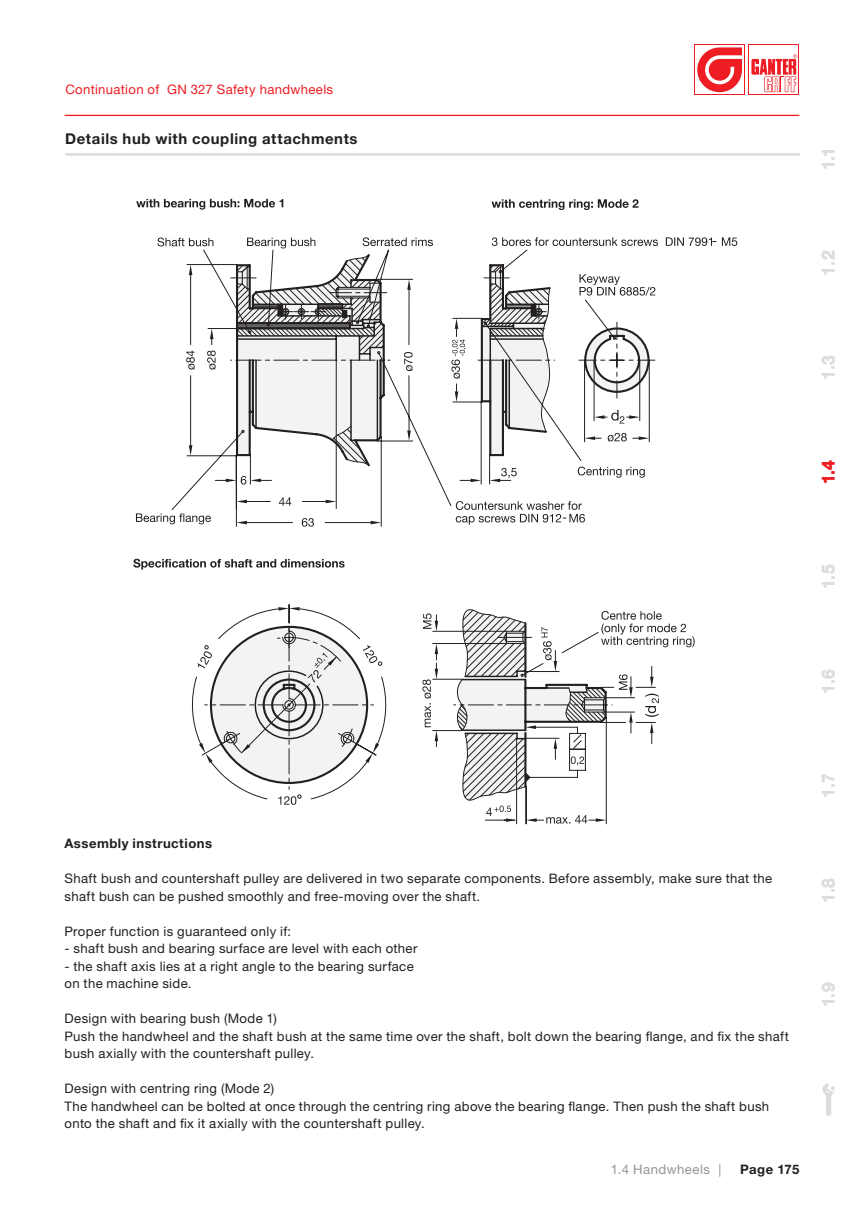
<style>
.page{position:relative;width:864px;height:1211px;background:#fff}
.page>*{position:absolute;margin:0;border:0;box-sizing:border-box;transform-origin:0 0}
.t1{font:700 17.5px "Helvetica Neue LTW1 G";color:#dcdddf}
.t2{font:700 17.5px "Helvetica Neue LT Pro";color:#ee1d23}
.t3{font:700 14.88px "Helvetica Neue LTW1 G";letter-spacing:.04em;color:#231f20}
.t4{font:13.12px/17.5px "Helvetica Neue LTW1 G";letter-spacing:.025em;color:#231f20}
.t5{font:13.12px "Helvetica Neue LTW1 G";letter-spacing:.025em;color:#ee1d23}
.t6{font:700 13.12px "Helvetica Neue LTW1 G";letter-spacing:.035em;color:#231f20}
.t7{font:13.12px "Helvetica Neue LTW1 G";letter-spacing:.035em;color:#939598}
</style>
<div class="page">
<hr style="left:64px;top:115px;width:735px;height:1px;background:#ee1d23">
<svg style="left:694px;top:44px;width:50px;height:51px"></svg>
<div style="left:694px;top:45px;width:49px;height:49px;background:#fff"></div>
<svg style="left:697px;top:47px;width:44px;height:45px"></svg>
<div style="left:748px;top:44px;width:50px;height:51px;background:#ee1d23"></div>
<div style="left:749px;top:45px;width:49px;height:49px;background:#fff"></div>
<svg style="left:751px;top:54px;width:46px;height:38px"></svg>
<svg style="left:822px;top:1083px;width:12px;height:32px"></svg>
<svg style="left:171px;top:249px;width:414px;height:278px"></svg>
<svg style="left:491px;top:199px;width:147px;height:11px"></svg>
<svg style="left:136px;top:199px;width:147px;height:11px"></svg>
<svg style="left:157px;top:237px;width:56px;height:9px"></svg>
<svg style="left:247px;top:237px;width:68px;height:4px"></svg>
<svg style="left:362px;top:237px;width:71px;height:4px"></svg>
<svg style="left:492px;top:237px;width:245px;height:9px"></svg>
<svg style="left:455px;top:519px;width:129px;height:5px"></svg>
<svg style="left:136px;top:513px;width:75px;height:11px"></svg>
<svg style="left:302px;top:519px;width:12px;height:7px"></svg>
<svg style="left:207px;top:350px;width:9px;height:19px"></svg>
<svg style="left:186px;top:350px;width:9px;height:19px"></svg>
<svg style="left:246px;top:241px;width:470px;height:278px"></svg>
<svg style="left:650px;top:322px;width:4px;height:76px"></svg>
<svg style="left:226px;top:255px;width:328px;height:229px"></svg>
<svg style="left:235px;top:252px;width:415px;height:216px"></svg>
<svg style="left:133px;top:559px;width:211px;height:10px"></svg>
<svg style="left:197px;top:607px;width:497px;height:216px"></svg>
<svg style="left:209px;top:621px;width:399px;height:167px"></svg>
<hr style="left:65px;top:153px;width:734px;height:3px;background:#dcdddf">
<p class="t5" style="left:65px;top:81px;width:269px">Continuation of GN 327 Safety handwheels</p>
<p class="t3" style="left:65px;top:130px;width:294px">Details hub with coupling attachments</p>
<h1 class="t1" style="left:817px;top:170px;width:25px;rotate:-90deg">1.1</h1>
<h1 class="t1" style="left:817px;top:276px;width:27px;rotate:-90deg">1.2</h1>
<h1 class="t1" style="left:817px;top:380px;width:26px;rotate:-90deg">1.3</h1>
<h1 class="t2" style="left:817px;top:484px;width:26px;rotate:-90deg">1.4</h1>
<h1 class="t1" style="left:817px;top:589px;width:26px;rotate:-90deg">1.5</h1>
<h1 class="t1" style="left:817px;top:693px;width:26px;rotate:-90deg">1.6</h1>
<p class="t6" style="left:64px;top:835px;width:149px">Assembly instructions</p>
<p class="t4" style="left:64px;top:869px;width:709px">Shaft bush and countershaft pulley are delivered in two separate components. Before assembly, make sure that the shaft bush can be pushed smoothly and free-moving over the shaft.</p>
<p class="t4" style="left:64px;top:922px;width:228px">Proper function is guaranteed only if:</p>
<p class="t4" style="left:64px;top:939px;width:354px">- shaft bush and bearing surface are level with each other</p>
<p class="t4" style="left:64px;top:957px;width:350px">- the shaft axis lies at a right angle to the bearing surface on the machine side.</p>
<p class="t4" style="left:64px;top:1009px;width:725px">Design with bearing bush (Mode 1)<br>Push the handwheel and the shaft bush at the same time over the shaft, bolt down the bearing flange, and fix the shaft bush axially with the countershaft pulley.</p>
<p class="t4" style="left:64px;top:1079px;width:705px">Design with centring ring (Mode 2)<br>The handwheel can be bolted at once through the centring ring above the bearing flange. Then push the shaft bush onto the shaft and fix it axially with the countershaft pulley.</p>
<p class="t7" style="left:610px;top:1161px;width:112px">1.4 Handwheels |</p>
<p class="t6" style="left:739px;top:1161px;width:61px">Page 175</p>
<h1 class="t1" style="left:817px;top:797px;width:26px;rotate:-90deg">1.7</h1>
<h1 class="t1" style="left:817px;top:902px;width:26px;rotate:-90deg">1.8</h1>
<h1 class="t1" style="left:817px;top:1007px;width:26px;rotate:-90deg">1.9</h1>
</div>
